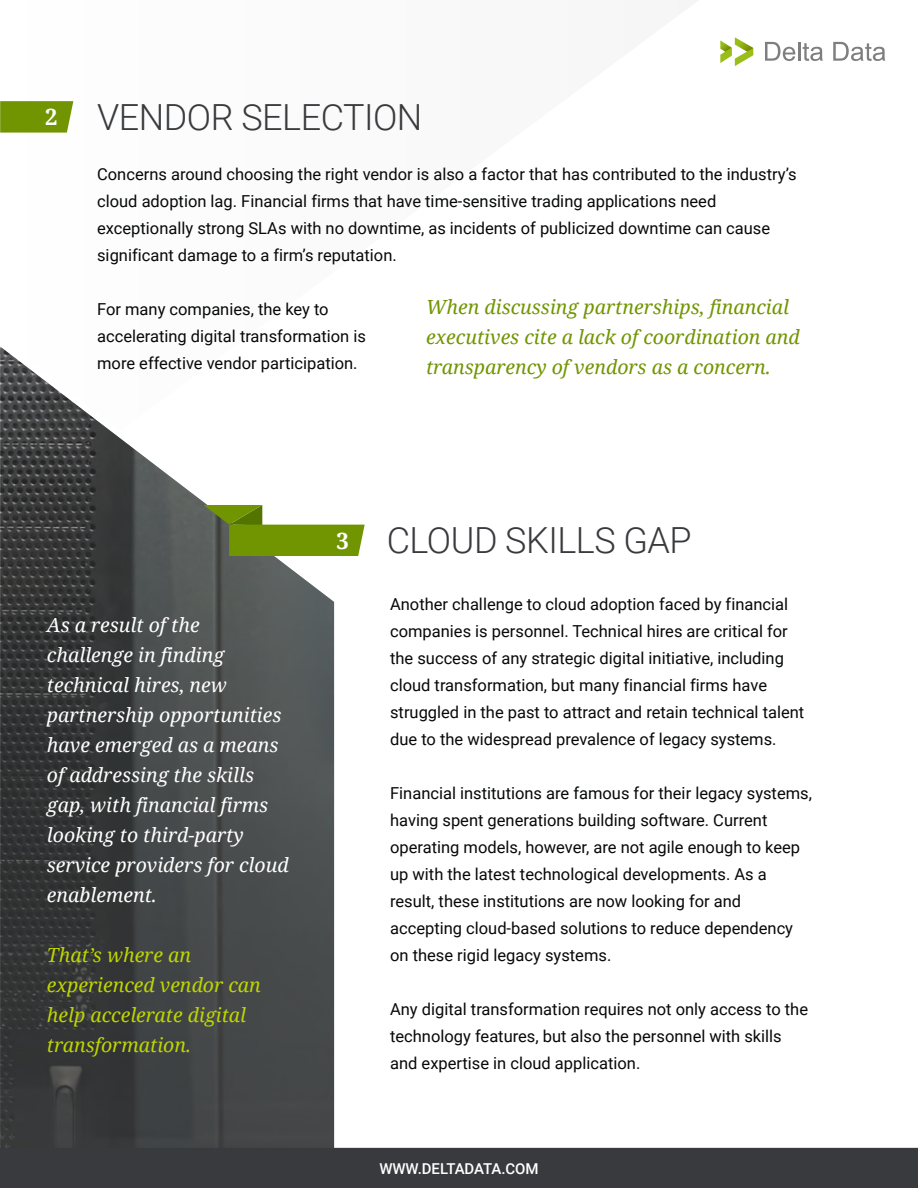
<style>
.page{position:relative;width:918px;height:1188px;background:#fff}
.page>*{position:absolute;margin:0;border:0;box-sizing:border-box;transform-origin:0 0}
.t1{font:300 36px "Roboto";letter-spacing:-.015em;color:#393a3d}
.t2{font:700 22.35px "Noto Serif";color:#fff}
.t3{font:italic 19.5px/30px "Noto Serif";color:#fff}
.t4{font:italic 19.5px/30px "Noto Serif";color:#719500}
.t5{font:italic 19.5px/30px "Noto Serif";color:#bed600}
.t6{font:16.5px/27px "Roboto";color:#070808}
.t7{font:500 15px "Roboto";letter-spacing:-.005em;color:#fff}
</style>
<div class="page">
<svg style="left:0;top:101px;width:73px;height:32px;background:#799b0f"></svg>
<svg style="left:720px;top:37px;width:33px;height:29px"></svg>
<svg style="left:765px;top:42px;width:58px;height:19px"></svg>
<svg style="left:833px;top:42px;width:52px;height:19px"></svg>
<svg style="left:0;top:346px;width:334px;height:802px;background:#5d5f5f"></svg>
<svg style="left:204px;top:505px;width:161px;height:51px"></svg>
<div style="left:0;top:1148px;width:918px;height:40px;background:#393a3d"></div>
<h2 class="t2" style="left:45px;top:101px;width:14px">2</h2>
<h1 class="t1" style="left:97px;top:92px;width:327px">VENDOR SELECTION</h1>
<p class="t6" style="left:97px;top:160px;width:701px">Concerns around choosing the right vendor is also a factor that has contributed to the industry’s cloud adoption lag. Financial firms that have time-sensitive trading applications need exceptionally strong SLAs with no downtime, as incidents of publicized downtime can cause significant damage to a firm’s reputation.</p>
<p class="t6" style="left:97px;top:295px;width:270px">For many companies, the key to accelerating digital transformation is more effective vendor participation.</p>
<p class="t4" style="left:426px;top:291px;width:375px">When discussing partnerships, financial executives cite a lack of coordination and transparency of vendors as a concern.</p>
<h2 class="t2" style="left:336px;top:525px;width:14px">3</h2>
<h1 class="t1" style="left:387px;top:515px;width:306px">CLOUD SKILLS GAP</h1>
<p class="t3" style="left:47px;top:609px;width:243px">As a result of the challenge in finding technical hires, new partnership opportunities have emerged as a means of addressing the skills gap, with financial firms looking to third-party service providers for cloud enablement.</p>
<p class="t5" style="left:47px;top:939px;width:215px">That’s where an experienced vendor can help accelerate digital transformation.</p>
<p class="t6" style="left:390px;top:590px;width:416px">Another challenge to cloud adoption faced by financial companies is personnel. Technical hires are critical for the success of any strategic digital initiative, including cloud transformation, but many financial firms have struggled in the past to attract and retain technical talent due to the widespread prevalence of legacy systems.</p>
<p class="t6" style="left:390px;top:779px;width:423px">Financial institutions are famous for their legacy systems, having spent generations building software. Current operating models, however, are not agile enough to keep up with the latest technological developments. As a result, these institutions are now looking for and accepting cloud-based solutions to reduce dependency on these rigid legacy systems.</p>
<p class="t6" style="left:390px;top:995px;width:420px">Any digital transformation requires not only access to the technology features, but also the personnel with skills and expertise in cloud application.</p>
<p class="t7" style="left:379px;top:1158px;width:161px">WWW.DELTADATA.COM</p>
</div>
